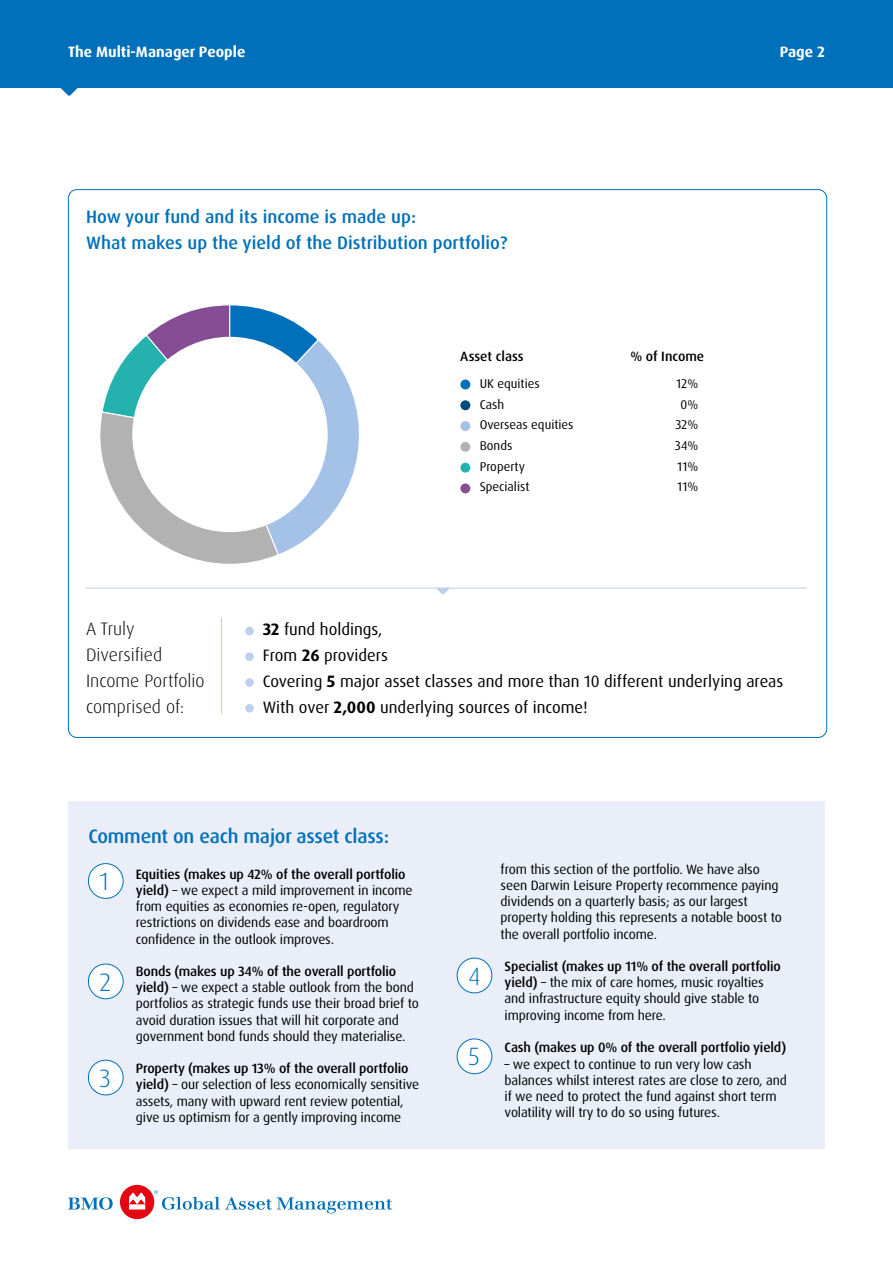
<style>
.page{position:relative;width:893px;height:1263px;background:#fff}
.page>*{position:absolute;margin:0;border:0;box-sizing:border-box;transform-origin:0 0}
.t1{font:300 25.2px "Dax Pro";color:#0070ba}
.t2{font:500 19.5px "Dax Pro";letter-spacing:-.01em;color:#0070ba}
.t3{font:500 18px/25.8px "Dax Pro";color:#0070ba}
.t4{font:300 18px/25.8px "Dax Pro";color:#000}
.t5{font:16.5px/25.8px "Dax Pro";color:#000}
.t6{font:700 15px "Dax Pro";color:#fff}
.t7{font:13.5px/16.2px "Dax Pro";letter-spacing:-.01em;color:#000}
.t8{font:500 13.5px "Dax Pro";letter-spacing:-.01em;color:#000}
.t9{font:12.75px "Dax Pro";color:#000}
.s1{font-weight:700}
.s2{font-weight:500}
</style>
<div class="page">
<svg style="left:68px;top:1197px;width:45px;height:13px"></svg>
<div style="left:120px;top:1185px;width:34px;height:34px;background:#e30613;border-radius:50%"></div>
<svg style="left:129px;top:1192px;width:16px;height:17px"></svg>
<svg style="left:154px;top:1190px;width:238px;height:23px"></svg>
<div style="left:0;top:0;width:893px;height:88px;background:#0070ba"></div>
<svg style="left:60px;top:88px;width:18px;height:8px"></svg>
<svg style="left:100px;top:304px;width:259px;height:260px"></svg>
<div style="left:132px;top:337px;width:196px;height:195px;background:#fff;border-radius:50%"></div>
<div style="left:245px;top:627px;width:9px;height:8px;background:#bcd0ed;border-radius:50%"></div>
<div style="left:245px;top:652px;width:9px;height:9px;background:#bcd0ed;border-radius:50%"></div>
<div style="left:245px;top:678px;width:9px;height:9px;background:#bcd0ed;border-radius:50%"></div>
<div style="left:245px;top:704px;width:9px;height:9px;background:#bcd0ed;border-radius:50%"></div>
<div style="left:68px;top:801px;width:756px;height:348px;background:#e9eef9"></div>
<div style="left:88px;top:864px;width:35px;height:34px;background:#fff;border-radius:50%"></div>
<div style="left:88px;top:863px;width:36px;height:36px;border:1px solid #0070ba;border-radius:50%"></div>
<div style="left:88px;top:964px;width:35px;height:35px;background:#fff;border-radius:50%"></div>
<div style="left:88px;top:964px;width:36px;height:35px;border:1px solid #0070ba;border-radius:50%"></div>
<div style="left:88px;top:1060px;width:35px;height:35px;background:#fff;border-radius:50%"></div>
<div style="left:88px;top:1060px;width:36px;height:35px;border:1px solid #0070ba;border-radius:50%"></div>
<div style="left:457px;top:958px;width:35px;height:35px;background:#fff;border-radius:50%"></div>
<div style="left:457px;top:958px;width:35px;height:35px;border:1px solid #0070ba;border-radius:50%"></div>
<div style="left:457px;top:1039px;width:35px;height:35px;background:#fff;border-radius:50%"></div>
<div style="left:457px;top:1038px;width:35px;height:36px;border:1px solid #0070ba;border-radius:50%"></div>
<hr style="left:86px;top:588px;width:721px;height:1px;background:#bcd0ed">
<svg style="left:437px;top:589px;width:12px;height:5px"></svg>
<hr style="left:221px;top:618px;width:1px;height:96px;background:#bcd0ed">
<svg style="left:460px;top:462px;width:11px;height:11px"></svg>
<div style="left:459px;top:461px;width:13px;height:13px;border:1px solid #fff;border-radius:50%"></div>
<svg style="left:460px;top:379px;width:11px;height:11px"></svg>
<div style="left:459px;top:378px;width:13px;height:13px;border:1px solid #fff;border-radius:50%"></div>
<svg style="left:460px;top:400px;width:11px;height:11px"></svg>
<div style="left:459px;top:399px;width:13px;height:13px;border:1px solid #fff;border-radius:50%"></div>
<svg style="left:460px;top:441px;width:11px;height:12px"></svg>
<div style="left:459px;top:440px;width:13px;height:13px;border:1px solid #fff;border-radius:50%"></div>
<div style="left:460px;top:420px;width:11px;height:12px;background:#a4c2e7;border-radius:50%"></div>
<div style="left:459px;top:420px;width:13px;height:12px;border:1px solid #fff;border-radius:50%"></div>
<svg style="left:460px;top:483px;width:11px;height:11px"></svg>
<div style="left:459px;top:482px;width:13px;height:13px;border:1px solid #fff;border-radius:50%"></div>
<p class="t6" style="left:68px;top:42px;width:179px">The Multi-Manager People</p>
<p class="t6" style="left:780px;top:42px;width:47px">Page 2</p>
<h3 class="t3" style="left:86px;top:204px;width:423px">How your fund and its income is made up:<br>What makes up the yield of the Distribution portfolio?</h3>
<p class="t8" style="left:460px;top:347px;width:65px">Asset class</p>
<p class="t8" style="left:630px;top:347px;width:75px">% of Income</p>
<h3 class="t4" style="left:86px;top:616px;width:120px">A Truly<br>Diversified<br>Income Portfolio comprised of:</h3>
<p class="t9" style="left:480px;top:376px;width:62px">UK equities</p>
<p class="t9" style="left:676px;top:376px;width:24px">12%</p>
<p class="t9" style="left:480px;top:396px;width:26px">Cash</p>
<p class="t9" style="left:681px;top:396px;width:19px">0%</p>
<p class="t9" style="left:480px;top:417px;width:95px">Overseas equities</p>
<p class="t9" style="left:675px;top:417px;width:24px">32%</p>
<p class="t9" style="left:480px;top:437px;width:34px">Bonds</p>
<p class="t9" style="left:675px;top:437px;width:25px">34%</p>
<p class="t9" style="left:480px;top:458px;width:47px">Property</p>
<p class="t9" style="left:677px;top:458px;width:22px">11%</p>
<p class="t9" style="left:480px;top:478px;width:51px">Specialist</p>
<p class="t9" style="left:677px;top:478px;width:22px">11%</p>
<p class="t5" style="left:263px;top:617px;width:522px"><span class="s1">32</span> fund holdings,<br>From <span class="s1">26</span> providers<br>Covering <span class="s1">5</span> major asset classes and more than 10 different underlying areas With over <span class="s1">2,000</span> underlying sources of income!</p>
<h2 class="t2" style="left:88px;top:824px;width:302px">Comment on each major asset class:</h2>
<h1 class="t1" style="left:100px;top:865px;width:11px">1</h1>
<p class="t7" style="left:136px;top:866px;width:278px"><span class="s2">Equities (makes up 42% of the overall portfolio yield)</span> – we expect a mild improvement in income from equities as economies re-open, regulatory restrictions on dividends ease and boardroom confidence in the outlook improves.</p>
<h1 class="t1" style="left:100px;top:965px;width:13px">2</h1>
<p class="t7" style="left:136px;top:963px;width:285px"><span class="s2">Bonds (makes up 34% of the overall portfolio yield)</span> – we expect a stable outlook from the bond portfolios as strategic funds use their broad brief to avoid duration issues that will hit corporate and government bond funds should they materialise.</p>
<h1 class="t1" style="left:100px;top:1062px;width:13px">3</h1>
<p class="t7" style="left:136px;top:1060px;width:285px"><span class="s2">Property (makes up 13% of the overall portfolio yield)</span> – our selection of less economically sensitive assets, many with upward rent review potential, give us optimism for a gently improving income</p>
<p class="t7" style="left:501px;top:861px;width:283px">from this section of the portfolio. We have also seen Darwin Leisure Property recommence paying dividends on a quarterly basis; as our largest property holding this represents a notable boost to the overall portfolio income.</p>
<h1 class="t1" style="left:468px;top:959px;width:14px">4</h1>
<p class="t7" style="left:504px;top:958px;width:278px"><span class="s2">Specialist (makes up 11% of the overall portfolio yield)</span> – the mix of care homes, music royalties and infrastructure equity should give stable to improving income from here.</p>
<h1 class="t1" style="left:468px;top:1040px;width:13px">5</h1>
<p class="t8" style="left:504px;top:1039px;width:283px">Cash (makes up 0% of the overall portfolio yield)</p>
<p class="t7" style="left:505px;top:1056px;width:284px">– we expect to continue to run very low cash balances whilst interest rates are close to zero, and if we need to protect the fund against short term volatility will try to do so using futures.</p>
</div>
